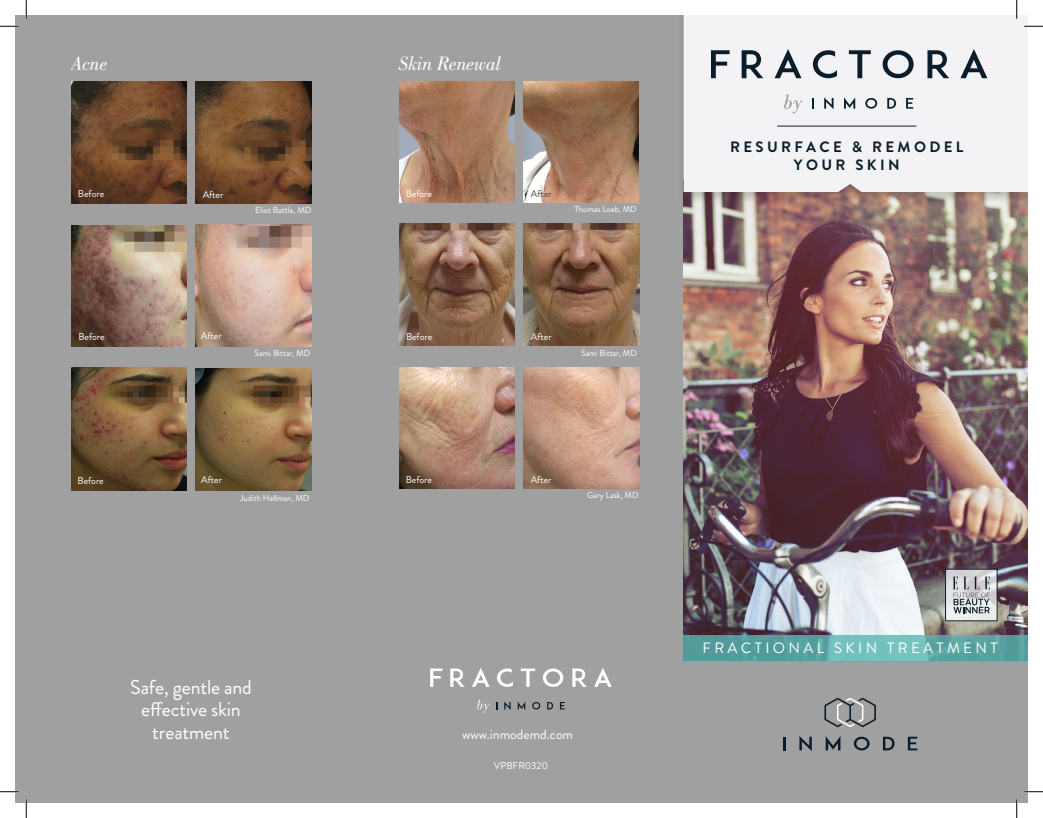
<style>
.page{position:relative;width:1043px;height:818px;background:#fff}
.page>*{position:absolute;margin:0;border:0;box-sizing:border-box;transform-origin:0 0}
.t1{font:20px "Brandon Grotesque";letter-spacing:-.01em;color:#fff}
.t2{font:italic 20px "Bodoni Std";letter-spacing:-.01em;color:#fff}
.t3{font:700 15px "Brandon Grotesque";color:#0b1d2a}
.t4{font:15px "Brandon Grotesque";color:#fff}
.t5{font:13.75px "Brandon Grotesque";color:#fff}
.t6{font:10px "Brandon Grotesque";letter-spacing:-.005em;color:#fff}
.t7{font:10px "Brandon Grotesque";color:#4b4c4d}
.t8{font:8.75px "Brandon Grotesque";letter-spacing:-.005em;color:#fff}
</style>
<div class="page">
<div style="left:15px;top:15px;width:1013px;height:787px;background:#a0a0a1"></div>
<img style="left:400px;top:367px;width:115px;height:121px">
<img style="left:523px;top:367px;width:116px;height:121px">
<img style="left:399px;top:81px;width:116px;height:121px">
<img style="left:523px;top:81px;width:116px;height:121px">
<img style="left:72px;top:81px;width:114px;height:122px">
<img style="left:195px;top:81px;width:116px;height:122px">
<img style="left:71px;top:368px;width:115px;height:122px">
<img style="left:195px;top:368px;width:116px;height:122px">
<img style="left:72px;top:225px;width:114px;height:121px">
<img style="left:195px;top:224px;width:117px;height:122px">
<img style="left:400px;top:223px;width:115px;height:122px">
<img style="left:524px;top:223px;width:115px;height:122px">
<img style="left:683px;top:204px;width:345px;height:430px">
<div style="left:677px;top:15px;width:351px;height:189px;background:#231f20;opacity:.2"></div>
<div style="left:683px;top:15px;width:344px;height:177px;background:#f3f3f5"></div>
<svg style="left:784px;top:95px;width:18px;height:18px"></svg>
<svg style="left:824px;top:97px;width:9px;height:12px"></svg>
<svg style="left:844px;top:97px;width:11px;height:12px"></svg>
<svg style="left:865px;top:98px;width:12px;height:11px"></svg>
<svg style="left:887px;top:98px;width:9px;height:11px"></svg>
<svg style="left:906px;top:98px;width:7px;height:11px"></svg>
<hr style="left:777px;top:126px;width:139px;height:1px;background:#0b1d2a">
<svg style="left:683px;top:634px;width:345px;height:27px;fill:#57a1a1"></svg>
<svg style="left:824px;top:697px;width:52px;height:30px"></svg>
<svg style="left:783px;top:737px;width:2px;height:13px"></svg>
<svg style="left:799px;top:736px;width:12px;height:15px"></svg>
<svg style="left:825px;top:736px;width:15px;height:14px"></svg>
<svg style="left:853px;top:736px;width:16px;height:14px"></svg>
<svg style="left:883px;top:736px;width:11px;height:14px"></svg>
<svg style="left:907px;top:736px;width:10px;height:14px"></svg>
<svg style="left:711px;top:50px;width:18px;height:28px"></svg>
<svg style="left:741px;top:50px;width:22px;height:28px"></svg>
<svg style="left:774px;top:49px;width:27px;height:29px"></svg>
<svg style="left:813px;top:50px;width:24px;height:28px"></svg>
<svg style="left:848px;top:50px;width:22px;height:28px"></svg>
<svg style="left:882px;top:50px;width:31px;height:28px"></svg>
<svg style="left:927px;top:50px;width:22px;height:28px"></svg>
<svg style="left:960px;top:49px;width:27px;height:29px"></svg>
<svg style="left:430px;top:668px;width:12px;height:18px"></svg>
<svg style="left:450px;top:668px;width:14px;height:18px"></svg>
<svg style="left:472px;top:668px;width:17px;height:18px"></svg>
<svg style="left:497px;top:668px;width:16px;height:18px"></svg>
<svg style="left:520px;top:668px;width:15px;height:18px"></svg>
<svg style="left:543px;top:668px;width:20px;height:18px"></svg>
<svg style="left:572px;top:668px;width:14px;height:18px"></svg>
<svg style="left:594px;top:668px;width:17px;height:18px"></svg>
<svg style="left:477px;top:699px;width:12px;height:13px"></svg>
<svg style="left:504px;top:702px;width:6px;height:7px"></svg>
<svg style="left:517px;top:702px;width:8px;height:7px"></svg>
<svg style="left:532px;top:702px;width:8px;height:7px"></svg>
<svg style="left:547px;top:702px;width:6px;height:7px"></svg>
<svg style="left:560px;top:702px;width:5px;height:7px"></svg>
<svg style="left:947px;top:571px;width:48px;height:48px"></svg>
<div style="left:945px;top:569px;width:52px;height:52px;border:1px solid #0b1d2a"></div>
<svg style="left:952px;top:576px;width:37px;height:37px"></svg>
<svg style="left:0;top:25px;width:19px;height:2px"></svg>
<svg style="left:1024px;top:25px;width:18px;height:2px"></svg>
<svg style="left:0;top:791px;width:19px;height:1px"></svg>
<svg style="left:1024px;top:791px;width:18px;height:1px"></svg>
<svg style="left:25px;top:0;width:2px;height:19px"></svg>
<svg style="left:25px;top:799px;width:2px;height:19px"></svg>
<svg style="left:1015px;top:0;width:2px;height:19px"></svg>
<svg style="left:1015px;top:799px;width:2px;height:19px"></svg>
<p class="t2" style="left:71px;top:52px;width:38px">Acne</p>
<p class="t2" style="left:398px;top:52px;width:104px">Skin Renewal</p>
<p class="t6" style="left:78px;top:187px;width:28px">Before</p>
<p class="t6" style="left:203px;top:188px;width:22px">After</p>
<p class="t6" style="left:406px;top:186px;width:28px">Before</p>
<p class="t7" style="left:531px;top:187px;width:22px">After</p>
<p class="t8" style="left:255px;top:204px;width:58px">Eliot Battle, MD</p>
<p class="t8" style="left:574px;top:202px;width:64px">Thomas Loeb, MD</p>
<p class="t6" style="left:78px;top:329px;width:28px">Before</p>
<p class="t6" style="left:201px;top:329px;width:22px">After</p>
<p class="t8" style="left:254px;top:347px;width:57px">Sami Bittar, MD</p>
<p class="t6" style="left:406px;top:330px;width:28px">Before</p>
<p class="t6" style="left:531px;top:330px;width:22px">After</p>
<p class="t8" style="left:581px;top:346px;width:57px">Sami Bittar, MD</p>
<p class="t6" style="left:78px;top:474px;width:28px">Before</p>
<p class="t6" style="left:201px;top:472px;width:22px">After</p>
<p class="t8" style="left:240px;top:492px;width:71px">Judith Hellman, MD</p>
<p class="t6" style="left:406px;top:473px;width:28px">Before</p>
<p class="t6" style="left:531px;top:473px;width:22px">After</p>
<p class="t8" style="left:587px;top:488px;width:53px">Gary Lask, MD</p>
<p class="t1" style="left:130px;top:673px;width:123px">Safe, gentle and</p>
<p class="t1" style="left:141px;top:695px;width:101px">effective skin</p>
<p class="t1" style="left:152px;top:718px;width:79px">treatment</p>
<p class="t5" style="left:462px;top:725px;width:113px">www.inmodemd.com</p>
<p class="t6" style="left:494px;top:758px;width:56px">VPBFR0320</p>
<p class="t3" style="left:730px;top:136px;width:235px">R E S U R F A C E &amp; R E M O D E L</p>
<p class="t3" style="left:794px;top:154px;width:107px">Y O U R S K I N</p>
<p class="t4" style="left:702px;top:638px;width:296px">F R A C T I O N A L S K I N T R E A T M E N T</p>
</div>
